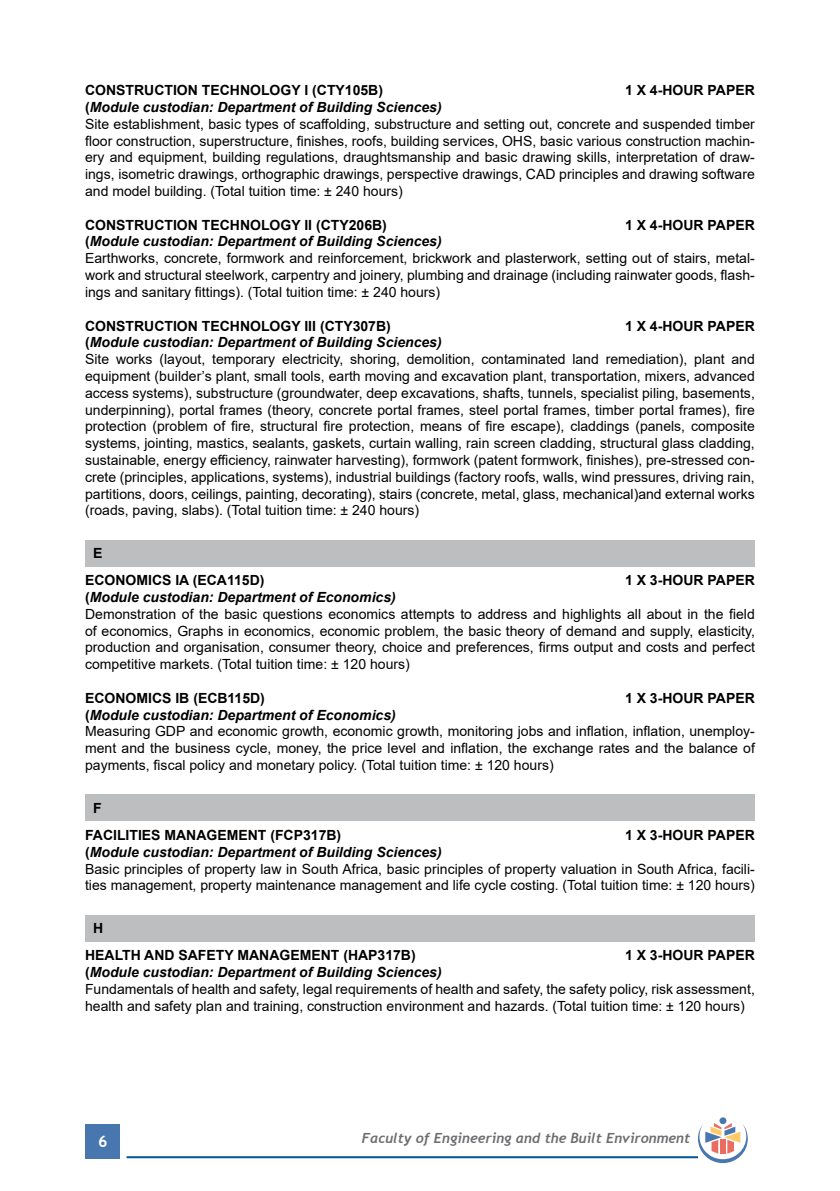
<style>
.page{position:relative;width:840px;height:1191px;background:#fff}
.page>*{position:absolute;margin:0;border:0;box-sizing:border-box;transform-origin:0 0}
.t1{font:700 16px "Trebuchet MS";color:#fff}
.t2{font:14px/16.8px "Arial";color:#000}
.t3{font:700 14px/26.8px "Arial";color:#000}
.t4{font:italic 700 14px "Trebuchet";color:#6d6e71}
.s1{font-weight:700}
.s2{font-weight:700;font-style:italic}
</style>
<div class="page">
<div style="left:86px;top:1124px;width:34px;height:34px;background:#4777ae"></div>
<hr style="left:126px;top:1156px;width:571px;height:2px;background:#005596">
<div style="left:719px;top:1117px;width:7px;height:7px;background:#4777ae;border-radius:50%"></div>
<svg style="left:697px;top:1123px;width:50px;height:40px"></svg>
<div style="left:85px;top:540px;width:669px;height:26px;background:#bcbec0"></div>
<div style="left:85px;top:795px;width:669px;height:26px;background:#bcbec0"></div>
<div style="left:85px;top:915px;width:669px;height:26px;background:#bcbec0"></div>
<p class="t3" style="left:85px;top:77px;width:299px">CONSTRUCTION TECHNOLOGY I (CTY105B)</p>
<p class="t3" style="left:624px;top:77px;width:131px">1 X 4-HOUR PAPER</p>
<p class="t2" style="left:85px;top:99px;width:671px"><span class="s1">(</span><span class="s2">Module custodian: Department of Building Sciences)<br></span>Site establishment, basic types of scaffolding, substructure and setting out, concrete and suspended timber floor construction, superstructure, finishes, roofs, building services, OHS, basic various construction machin&shy;ery and equipment, building regulations, draughtsmanship and basic drawing skills, interpretation of draw&shy;ings, isometric drawings, orthographic drawings, perspective drawings, CAD principles and drawing software and model building. (Total tuition time: ± 240 hours)</p>
<p class="t3" style="left:85px;top:211px;width:303px">CONSTRUCTION TECHNOLOGY II (CTY206B)</p>
<p class="t3" style="left:624px;top:211px;width:131px">1 X 4-HOUR PAPER</p>
<p class="t2" style="left:85px;top:233px;width:671px"><span class="s1">(</span><span class="s2">Module custodian: Department of Building Sciences)<br></span>Earthworks, concrete, formwork and reinforcement, brickwork and plasterwork, setting out of stairs, metal&shy;work and structural steelwork, carpentry and joinery, plumbing and drainage (including rainwater goods, flash&shy;ings and sanitary fittings). (Total tuition time: ± 240 hours)</p>
<p class="t3" style="left:85px;top:312px;width:307px">CONSTRUCTION TECHNOLOGY III (CTY307B)</p>
<p class="t3" style="left:624px;top:312px;width:131px">1 X 4-HOUR PAPER</p>
<p class="t2" style="left:85px;top:334px;width:671px"><span class="s1">(</span><span class="s2">Module custodian: Department of Building Sciences)<br></span>Site works (layout, temporary electricity, shoring, demolition, contaminated land remediation), plant and equipment (builder’s plant, small tools, earth moving and excavation plant, transportation, mixers, advanced access systems), substructure (groundwater, deep excavations, shafts, tunnels, specialist piling, basements, underpinning), portal frames (theory, concrete portal frames, steel portal frames, timber portal frames), fire protection (problem of fire, structural fire protection, means of fire escape), claddings (panels, composite systems, jointing, mastics, sealants, gaskets, curtain walling, rain screen cladding, structural glass cladding, sustainable, energy efficiency, rainwater harvesting), formwork (patent formwork, finishes), pre-stressed con&shy;crete (principles, applications, systems), industrial buildings (factory roofs, walls, wind pressures, driving rain, partitions, doors, ceilings, painting, decorating), stairs (concrete, metal, glass, mechanical)and external works (roads, paving, slabs). (Total tuition time: ± 240 hours)</p>
<p class="t3" style="left:85px;top:540px;width:181px;text-indent:8px">E<br>ECONOMICS IA (ECA115D)</p>
<p class="t3" style="left:624px;top:567px;width:131px">1 X 3-HOUR PAPER</p>
<p class="t2" style="left:85px;top:588px;width:671px"><span class="s1">(</span><span class="s2">Module custodian: Department of Economics)<br></span>Demonstration of the basic questions economics attempts to address and highlights all about in the field of economics, Graphs in economics, economic problem, the basic theory of demand and supply, elasticity, production and organisation, consumer theory, choice and preferences, firms output and costs and perfect competitive markets. (Total tuition time: ± 120 hours)</p>
<p class="t3" style="left:85px;top:684px;width:181px">ECONOMICS IB (ECB115D)</p>
<p class="t3" style="left:624px;top:684px;width:131px">1 X 3-HOUR PAPER</p>
<p class="t2" style="left:85px;top:706px;width:671px"><span class="s1">(</span><span class="s2">Module custodian: Department of Economics)<br></span>Measuring GDP and economic growth, economic growth, monitoring jobs and inflation, inflation, unemploy&shy;ment and the business cycle, money, the price level and inflation, the exchange rates and the balance of payments, fiscal policy and monetary policy. (Total tuition time: ± 120 hours)</p>
<p class="t3" style="left:85px;top:795px;width:257px;text-indent:8px">F<br>FACILITIES MANAGEMENT (FCP317B)</p>
<p class="t3" style="left:624px;top:821px;width:131px">1 X 3-HOUR PAPER</p>
<p class="t2" style="left:85px;top:843px;width:671px"><span class="s1">(</span><span class="s2">Module custodian: Department of Building Sciences)<br></span>Basic principles of property law in South Africa, basic principles of property valuation in South Africa, facili&shy;ties management, property maintenance management and life cycle costing. (Total tuition time: ± 120 hours)</p>
<p class="t3" style="left:85px;top:915px;width:332px;text-indent:8px">H<br>HEALTH AND SAFETY MANAGEMENT (HAP317B)</p>
<p class="t3" style="left:624px;top:942px;width:131px">1 X 3-HOUR PAPER</p>
<p class="t2" style="left:85px;top:963px;width:671px"><span class="s1">(</span><span class="s2">Module custodian: Department of Building Sciences)<br></span>Fundamentals of health and safety, legal requirements of health and safety, the safety policy, risk assessment, health and safety plan and training, construction environment and hazards. (Total tuition time: ± 120 hours)</p>
<p class="t1" style="left:98px;top:1131px;width:11px">6</p>
<p class="t4" style="left:362px;top:1129px;width:329px">Faculty of Engineering and the Built Environment</p>
</div>
